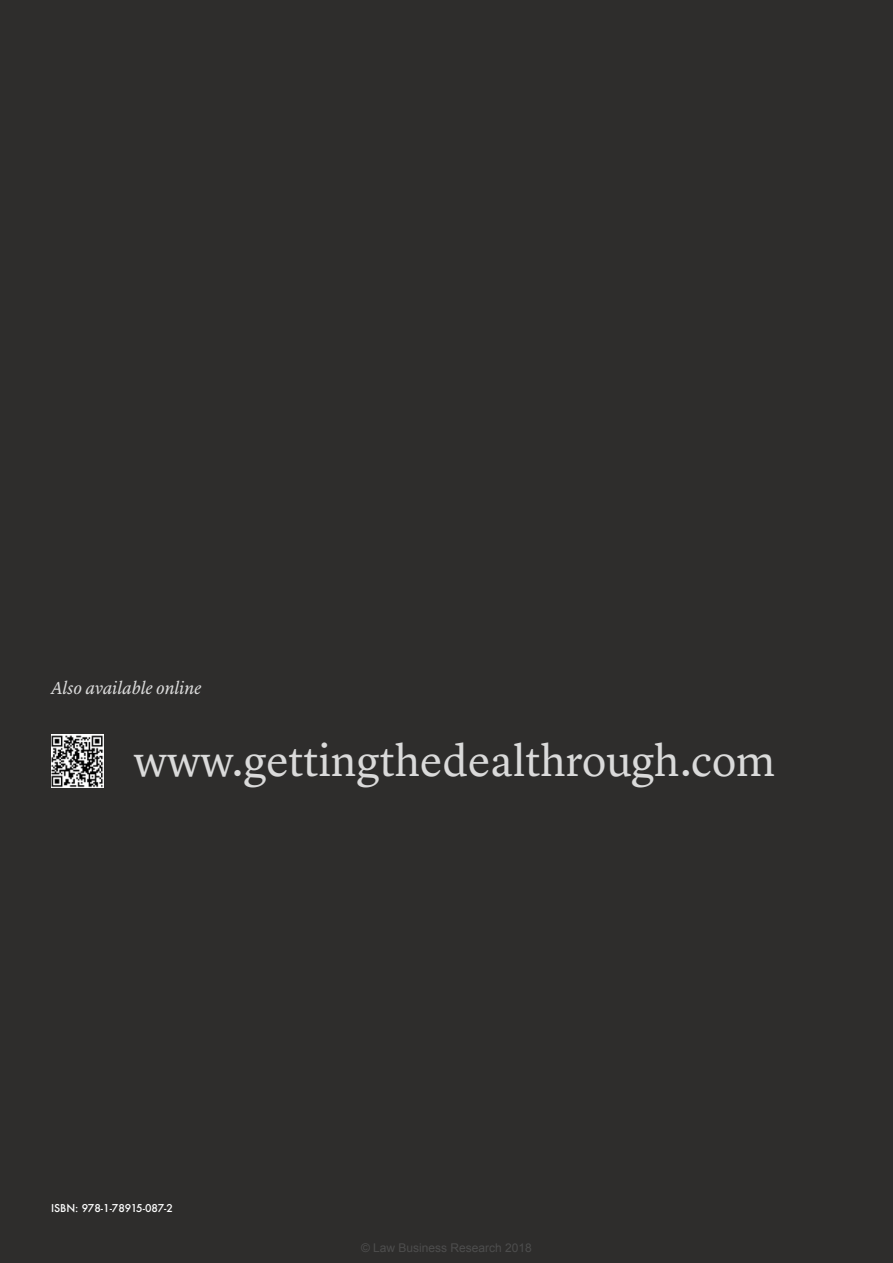
<style>
.page{position:relative;width:893px;height:1263px;background:#2e2d2c}
.page>*{position:absolute;margin:0;border:0;box-sizing:border-box;transform-origin:0 0}
.t1{font:45px "Lyon Text";color:#dadada}
.t2{font:italic 18px "Lyon Text";letter-spacing:-.005em;color:#dadada}
.t3{font:12px "Arial";color:#4d4d4d}
.t4{font:500 10.5px "Futura";color:#fff}
</style>
<div class="page">
<img style="left:51px;top:734px;width:53px;height:53px">
<p class="t2" style="left:51px;top:674px;width:152px">Also available online</p>
<p class="t1" style="left:134px;top:727px;width:643px">www.gettingthedealthrough.com</p>
<p class="t4" style="left:51px;top:1201px;width:123px">ISBN: 978-1-78915-087-2</p>
<p class="t3" style="left:361px;top:1240px;width:172px">© Law Business Research 2018</p>
</div>
